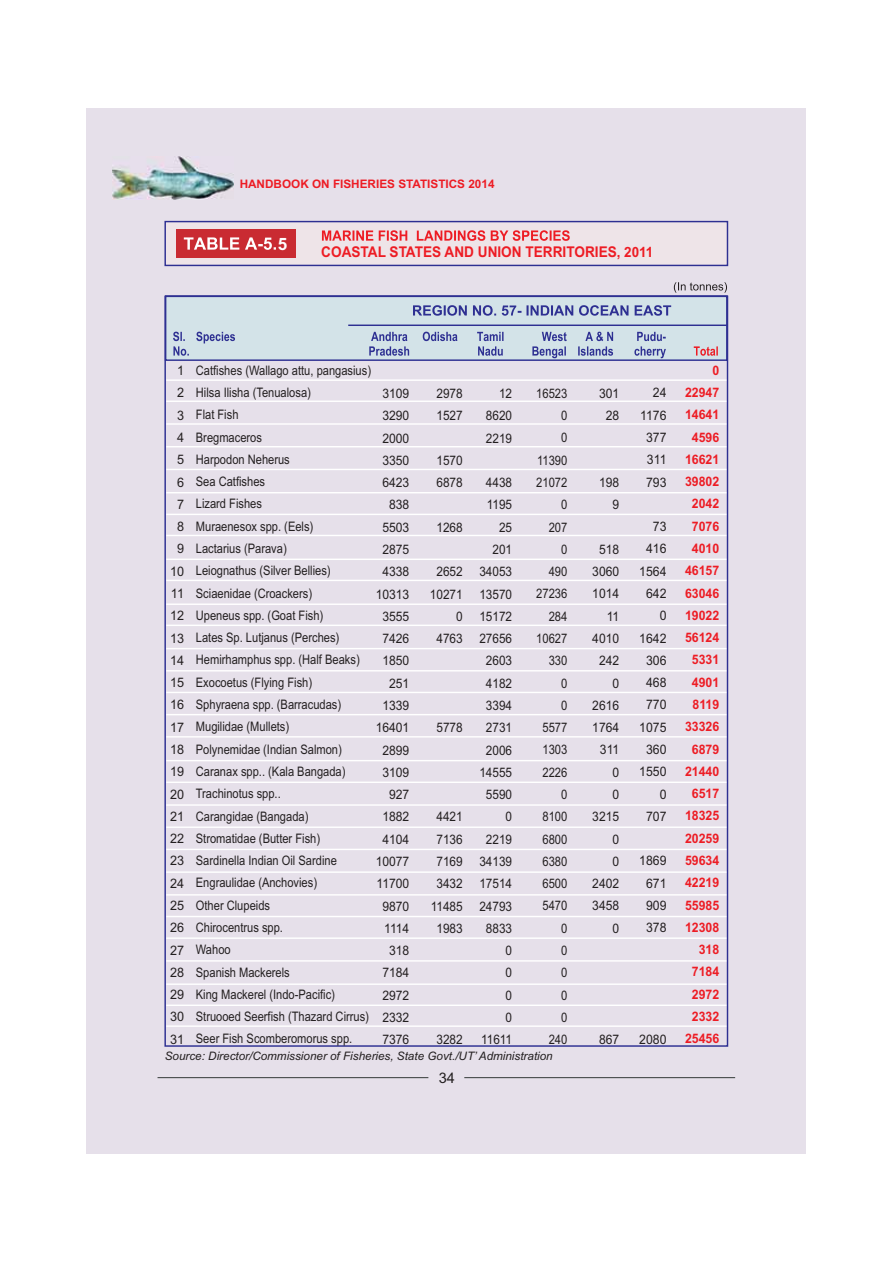
<style>
.page{position:relative;width:893px;height:1263px;background:#fff}
.page>*{position:absolute;margin:0;border:0;box-sizing:border-box;transform-origin:0 0}
.t1{font:700 17.1px "Arial";color:#fff}
.t2{font:700 14.85px "Arial";color:#ed1c24;scale:.92 1}
.t3{font:14.55px "Arial";color:#231f20}
.t4{font:13.2px/22.4px "Arial";color:#231f20;scale:.85 1}
.t5{font:13.2px/22.4px "Arial";color:#231f20;text-align:right;scale:.92 1}
.t6{font:13.2px/22.4px "Arial";color:#231f20;scale:.9 1}
.t7{font:700 13.2px/22.4px "Arial";color:#ed1c24;text-align:right;scale:.94 1}
.t8{font:13.2px/22.4px "Arial";color:#231f20;text-align:right;scale:.93 1}
.t9{font:13.2px/22.4px "Arial";color:#231f20;text-align:center;scale:.96 1}
.t10{font:italic 11.7px "Arial";color:#231f20}
.t11{font:700 11.7px "Arial";color:#ed1c24}
.s1{font-size:14.1px}
</style>
<div class="page">
<div style="left:87px;top:109px;width:719px;height:1045px;background:#e6e0ea"></div>
<hr style="left:464px;top:1077px;width:271px;height:1px;background:#343938">
<hr style="left:158px;top:1077px;width:270px;height:1px;background:#343938">
<svg style="left:164px;top:295px;width:565px;height:752px"></svg>
<div style="left:165px;top:222px;width:562px;height:43px;background:#eee4e8"></div>
<div style="left:164px;top:221px;width:564px;height:45px;border:1px solid #2e3092"></div>
<svg style="left:674px;top:282px;width:53px;height:11px"></svg>
<svg style="left:322px;top:230px;width:248px;height:11px"></svg>
<div style="left:176px;top:229px;width:119px;height:29px;background:#c92b32"></div>
<svg style="left:196px;top:332px;width:39px;height:11px"></svg>
<svg style="left:423px;top:332px;width:34px;height:9px"></svg>
<svg style="left:173px;top:332px;width:16px;height:24px"></svg>
<svg style="left:369px;top:332px;width:40px;height:24px"></svg>
<svg style="left:477px;top:332px;width:26px;height:24px"></svg>
<svg style="left:532px;top:332px;width:35px;height:26px"></svg>
<svg style="left:578px;top:332px;width:35px;height:24px"></svg>
<svg style="left:634px;top:332px;width:32px;height:26px"></svg>
<svg style="left:694px;top:346px;width:24px;height:10px"></svg>
<svg style="left:413px;top:305px;width:258px;height:11px;background:#909bc5"></svg>
<hr style="left:348px;top:325px;width:379px;height:1px;background:#2e3092">
<hr style="left:166px;top:379px;width:560px;height:2px;background:#fff">
<hr style="left:166px;top:401px;width:560px;height:1px;background:#fff">
<hr style="left:166px;top:423px;width:560px;height:2px;background:#fff">
<hr style="left:166px;top:446px;width:560px;height:1px;background:#fff">
<hr style="left:166px;top:469px;width:560px;height:1px;background:#fff">
<hr style="left:166px;top:492px;width:560px;height:1px;background:#fff">
<hr style="left:166px;top:514px;width:560px;height:1px;background:#fff">
<hr style="left:166px;top:535px;width:560px;height:1px;background:#fff">
<hr style="left:166px;top:559px;width:560px;height:1px;background:#fff">
<hr style="left:166px;top:580px;width:560px;height:1px;background:#fff">
<hr style="left:166px;top:604px;width:560px;height:1px;background:#fff">
<hr style="left:166px;top:625px;width:560px;height:1px;background:#fff">
<hr style="left:166px;top:648px;width:560px;height:1px;background:#fff">
<hr style="left:166px;top:670px;width:560px;height:2px;background:#fff">
<hr style="left:166px;top:692px;width:560px;height:1px;background:#fff">
<hr style="left:166px;top:714px;width:560px;height:1px;background:#fff">
<hr style="left:166px;top:736px;width:560px;height:2px;background:#fff">
<hr style="left:166px;top:760px;width:560px;height:1px;background:#fff">
<hr style="left:166px;top:782px;width:560px;height:1px;background:#fff">
<hr style="left:166px;top:804px;width:560px;height:2px;background:#fff">
<hr style="left:166px;top:826px;width:560px;height:2px;background:#fff">
<hr style="left:166px;top:849px;width:560px;height:1px;background:#fff">
<hr style="left:166px;top:871px;width:560px;height:2px;background:#fff">
<hr style="left:166px;top:894px;width:560px;height:2px;background:#fff">
<hr style="left:166px;top:916px;width:560px;height:1px;background:#fff">
<hr style="left:166px;top:937px;width:560px;height:2px;background:#fff">
<hr style="left:166px;top:960px;width:560px;height:2px;background:#fff">
<hr style="left:166px;top:983px;width:560px;height:2px;background:#fff">
<hr style="left:166px;top:1005px;width:560px;height:1px;background:#fff">
<hr style="left:166px;top:1025px;width:560px;height:2px;background:#fff">
<svg style="left:184px;top:237px;width:92px;height:13px"></svg>
<img style="left:112px;top:156px;width:122px;height:44px">
<p class="t11" style="left:240px;top:180px;width:256px">HANDBOOK ON FISHERIES STATISTICS 2014</p>
<p class="t1" style="left:278px;top:237px;width:11px">5</p>
<p class="t2" style="left:321px;top:246px;width:363px">COASTAL STATES AND UNION TERRITORIES, <span class="s1">2011</span></p>
<p class="t9" style="left:170px;top:361px;width:16px">1<br>2<br>3<br>4<br>5<br>6<br>7<br>8<br>9<br>10<br>11<br>12<br>13<br>14<br>15<br>16<br>17<br>18<br>19<br>20<br>21<br>22<br>23<br>24<br>25<br>26<br>27<br>28<br>29<br>30<br>31</p>
<p class="t4" style="left:196px;top:360px;width:208px">Catfishes (Wallago attu, pangasius)<br>Hilsa Ilisha (Tenualosa)<br>Flat Fish<br>Bregmaceros<br>Harpodon Neherus<br>Sea Catfishes<br>Lizard Fishes<br>Muraenesox spp. (Eels)<br>Lactarius (Parava)<br>Leiognathus (Silver Bellies)<br>Sciaenidae (Croackers)<br>Upeneus spp. (Goat Fish)<br>Lates Sp. Lutjanus (Perches)<br>Hemirhamphus spp. (Half Beaks)<br>Exocoetus (Flying Fish)<br>Sphyraena spp. (Barracudas)<br>Mugilidae (Mullets)<br>Polynemidae (Indian Salmon)<br>Caranax spp.. (Kala Bangada)<br>Trachinotus spp..<br>Carangidae (Bangada)<br>Stromatidae (Butter Fish)<br>Sardinella Indian Oil Sardine<br>Engraulidae (Anchovies)<br>Other Clupeids<br>Chirocentrus spp.<br>Wahoo<br>Spanish Mackerels<br>King Mackerel (Indo-Pacific)<br>Struooed Seerfish (Thazard Cirrus)<br>Seer Fish Scomberomorus spp.</p>
<p class="t5" style="left:376px;top:383px;width:38px">3109<br>3290<br>2000<br>3350<br>6423<br>838<br>5503<br>2875<br>4338<br>10313<br>3555<br>7426<br>1850<br>251<br>1339<br>16401<br>2899<br>3109<br>927<br>1882<br>4104<br>10077<br>11700<br>9870<br>1114<br>318<br>7184<br>2972<br>2332<br>7376</p>
<p class="t6" style="left:436px;top:383px;width:31px">2978<br>1527</p>
<p class="t6" style="left:436px;top:450px;width:31px">1570<br>6878</p>
<p class="t6" style="left:436px;top:517px;width:31px">1268</p>
<p class="t6" style="left:430px;top:562px;width:38px;text-align:right">2652<br>10271<br>0<br>4763</p>
<p class="t6" style="left:436px;top:718px;width:31px">5778</p>
<p class="t6" style="left:431px;top:807px;width:37px;text-align:center">4421<br>7136<br>7169<br>3432<br>11485<br>1983</p>
<p class="t6" style="left:436px;top:1030px;width:31px">3282</p>
<p class="t6" style="left:486px;top:383px;width:31px;text-align:justify;text-indent:13px">12<br>8620<br>2219</p>
<p class="t6" style="left:479px;top:473px;width:38px;text-align:right">4438<br>1195<br>25<br>201<br>34053<br>13570<br>15172<br>27656<br>2603<br>4182<br>3394<br>2731<br>2006<br>14555<br>5590<br>0<br>2219<br>34139<br>17514<br>24793<br>8833<br>0<br>0<br>0<br>0<br>11611</p>
<p class="t4" style="left:536px;top:383px;width:38px;text-align:right">16523<br>0<br>0<br>11390<br>21072<br>0<br>207<br>0<br>490<br>27236<br>284<br>10627<br>330<br>0<br>0<br>5577<br>1303<br>2226<br>0<br>8100<br>6800<br>6380<br>6500<br>5470<br>0<br>0<br>0<br>0<br>0<br>240</p>
<p class="t5" style="left:599px;top:383px;width:23px;text-align:center">301<br>28</p>
<p class="t5" style="left:599px;top:472px;width:23px">198<br>9</p>
<p class="t5" style="left:592px;top:539px;width:31px">518<br>3060<br>1014<br>11<br>4010<br>242<br>0<br>2616<br>1764<br>311<br>0<br>0<br>3215<br>0<br>0<br>2402<br>3458<br>0</p>
<p class="t5" style="left:599px;top:1030px;width:23px">867</p>
<p class="t10" style="left:165px;top:1049px;width:389px">Source: Director/Commissioner of Fisheries, State Govt./UT’ Administration</p>
<p class="t3" style="left:439px;top:1073px;width:18px">34</p>
<p class="t8" style="left:640px;top:383px;width:30px">24<br>1176<br>377<br>311<br>793</p>
<p class="t8" style="left:639px;top:517px;width:31px">73<br>416<br>1564<br>642<br>0<br>1642<br>306<br>468<br>770<br>1075<br>360<br>1550<br>0<br>707</p>
<p class="t8" style="left:639px;top:851px;width:31px;text-align:center">1869<br>671<br>909<br>378</p>
<p class="t8" style="left:639px;top:1029px;width:31px">2080</p>
<p class="t7" style="left:685px;top:360px;width:38px">0<br>22947<br>14641<br>4596<br>16621<br>39802<br>2042<br>7076<br>4010<br>46157<br>63046<br>19022<br>56124<br>5331<br>4901<br>8119<br>33326<br>6879<br>21440<br>6517<br>18325<br>20259<br>59634<br>42219<br>55985<br>12308<br>318<br>7184<br>2972<br>2332<br>25456</p>
</div>
